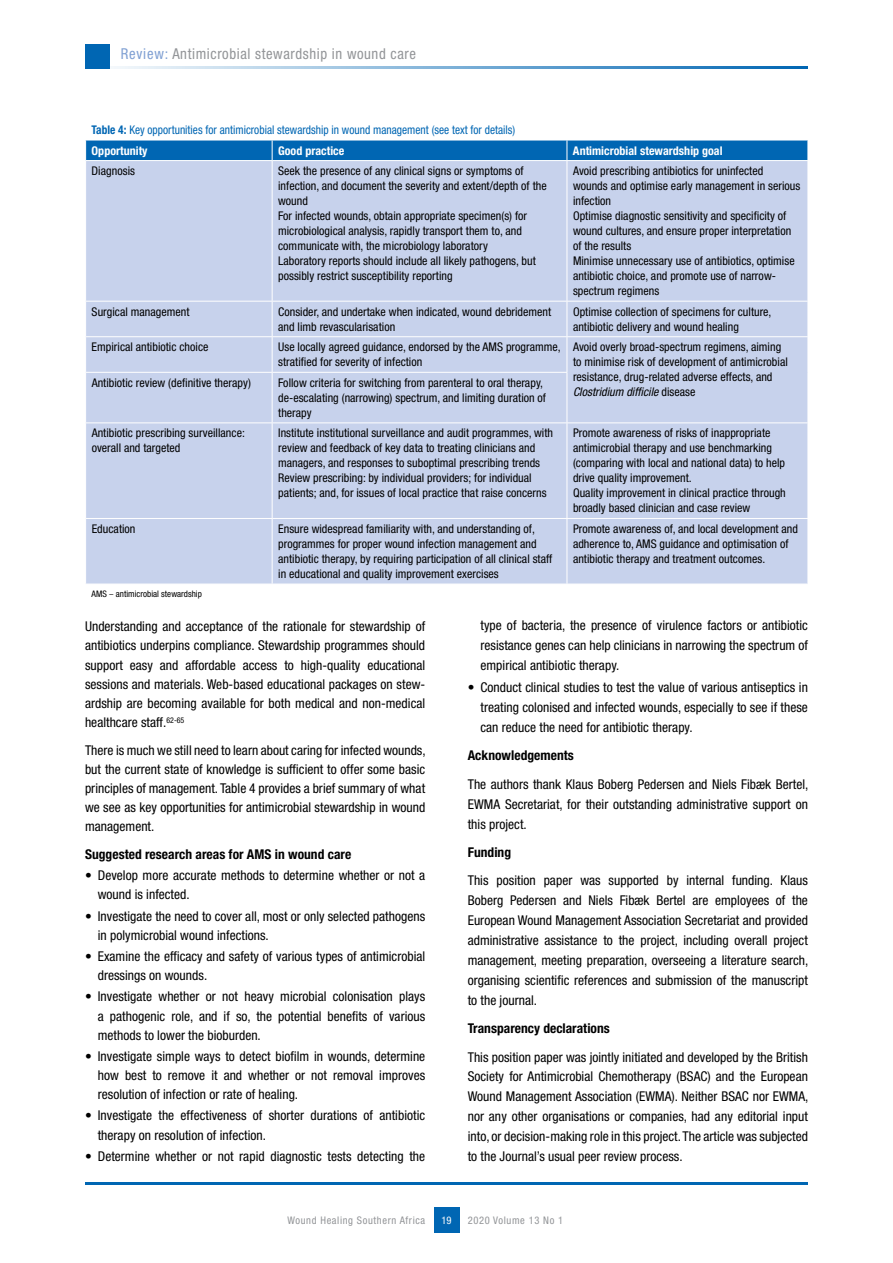
<style>
.page{position:relative;width:893px;height:1263px;background:#fff}
.page>*{position:absolute;margin:0;border:0;box-sizing:border-box;transform-origin:0 0}
.t1{font:condensed 15px "Helvetica Neue LT Std";letter-spacing:.04em;color:#939598}
.t2{font:condensed 13.5px/19.2px "Helvetica Neue LT Std";color:#000;text-align:justify}
.t3{font:700 condensed 13.5px "Helvetica Neue LT Std";color:#000}
.t4{font:condensed 12px/15px "Helvetica Neue LT Std";color:#000}
.t5{font:condensed 12px/20.5px "Helvetica Neue LT Std";color:#0066b3;scale:.95 1}
.t6{font:700 condensed 12px "Helvetica Neue LT Std";color:#fff}
.t7{font:condensed 10.5px "Helvetica Neue LT Std";letter-spacing:.06em;color:#939598}
.t8{font:condensed 10.5px "Helvetica Neue LT Std";color:#fff}
.t9{font:condensed 9px "Helvetica Neue LT Std";color:#000}
.s1{color:#80a0d3}
.s2{font-weight:700}
.s3{font-weight:700;color:#fff}
.s4{font-style:italic}
.s5{font-family:"Myriad Pro";font-stretch:normal}
</style>
<div class="page">
<div style="left:434px;top:1208px;width:25px;height:25px;background:#0066b3"></div>
<hr style="left:85px;top:1182px;width:723px;height:2px;background:#0066b3">
<hr style="left:85px;top:66px;width:723px;height:2px;background:#0066b3">
<div style="left:85px;top:44px;width:24px;height:24px;background:#0066b3"></div>
<div style="left:86px;top:161px;width:721px;height:423px;background:#c7d2ec"></div>
<div style="left:85px;top:140px;width:723px;height:20px;background:#0066b3"></div>
<hr style="left:272px;top:161px;width:1px;height:140px;background:#fff">
<hr style="left:567px;top:161px;width:1px;height:140px;background:#fff">
<hr style="left:85px;top:301px;width:187px;height:1px;background:#fff">
<hr style="left:272px;top:301px;width:295px;height:1px;background:#fff">
<hr style="left:272px;top:302px;width:1px;height:34px;background:#fff">
<hr style="left:567px;top:301px;width:241px;height:1px;background:#fff">
<hr style="left:567px;top:302px;width:1px;height:34px;background:#fff">
<hr style="left:85px;top:336px;width:187px;height:1px;background:#fff">
<hr style="left:272px;top:336px;width:295px;height:1px;background:#fff">
<hr style="left:272px;top:337px;width:1px;height:35px;background:#fff">
<hr style="left:567px;top:336px;width:241px;height:1px;background:#fff">
<hr style="left:567px;top:337px;width:1px;height:35px;background:#fff">
<hr style="left:85px;top:372px;width:187px;height:1px;background:#fff">
<hr style="left:272px;top:372px;width:295px;height:1px;background:#fff">
<hr style="left:272px;top:373px;width:1px;height:49px;background:#fff">
<hr style="left:567px;top:373px;width:1px;height:49px;background:#fff">
<hr style="left:85px;top:422px;width:187px;height:1px;background:#fff">
<hr style="left:272px;top:422px;width:295px;height:1px;background:#fff">
<hr style="left:272px;top:423px;width:1px;height:95px;background:#fff">
<hr style="left:567px;top:422px;width:241px;height:1px;background:#fff">
<hr style="left:567px;top:423px;width:1px;height:95px;background:#fff">
<hr style="left:85px;top:518px;width:187px;height:1px;background:#fff">
<hr style="left:272px;top:518px;width:295px;height:1px;background:#fff">
<hr style="left:272px;top:519px;width:1px;height:65px;background:#fff">
<hr style="left:567px;top:518px;width:241px;height:1px;background:#fff">
<hr style="left:567px;top:519px;width:1px;height:65px;background:#fff">
<p class="t1" style="left:121px;top:45px;width:297px"><span class="s1">Review:</span> Antimicrobial stewardship in wound care</p>
<p class="t5" style="left:92px;top:119px;width:447px"><span class="s2">Table 4:</span> Key opportunities for antimicrobial stewardship in wound management (see text for details)<br><span class="s3">Opportunity</span></p>
<p class="t6" style="left:278px;top:143px;width:68px">Good practice</p>
<p class="t6" style="left:573px;top:143px;width:151px">Antimicrobial stewardship goal</p>
<p class="t4" style="left:92px;top:163px;width:45px">Diagnosis</p>
<p class="t4" style="left:278px;top:163px;width:270px">Seek the presence of any clinical signs or symptoms of infection, and document the severity and extent/depth of the wound<br>For infected wounds, obtain appropriate specimen(s) for microbiological analysis, rapidly transport them to, and communicate with, the microbiology laboratory<br>Laboratory reports should include all likely pathogens, but possibly restrict susceptibility reporting</p>
<p class="t4" style="left:573px;top:163px;width:229px">Avoid prescribing antibiotics for uninfected wounds and optimise early management in serious infection<br>Optimise diagnostic sensitivity and specificity of wound cultures, and ensure proper interpretation of the results<br>Minimise unnecessary use of antibiotics, optimise antibiotic choice, and promote use of narrow&shy;spectrum regimens</p>
<p class="t4" style="left:92px;top:304px;width:99px">Surgical management</p>
<p class="t4" style="left:278px;top:304px;width:275px">Consider, and undertake when indicated, wound debridement and limb revascularisation</p>
<p class="t4" style="left:573px;top:304px;width:200px">Optimise collection of specimens for culture, antibiotic delivery and wound healing</p>
<p class="t4" style="left:92px;top:339px;width:118px">Empirical antibiotic choice</p>
<p class="t4" style="left:278px;top:339px;width:284px">Use locally agreed guidance, endorsed by the AMS programme, stratified for severity of infection</p>
<p class="t4" style="left:573px;top:339px;width:216px">Avoid overly broad-spectrum regimens, aiming to minimise risk of development of antimicrobial resistance, drug-related adverse effects, and <span class="s4">Clostridium difficile</span> disease</p>
<p class="t4" style="left:92px;top:375px;width:161px">Antibiotic review (definitive therapy)</p>
<p class="t4" style="left:278px;top:375px;width:269px">Follow criteria for switching from parenteral to oral therapy, de-escalating (narrowing) spectrum, and limiting duration of therapy</p>
<p class="t4" style="left:92px;top:426px;width:155px">Antibiotic prescribing surveillance: overall and targeted</p>
<p class="t4" style="left:278px;top:426px;width:276px">Institute institutional surveillance and audit programmes, with review and feedback of key data to treating clinicians and managers, and responses to suboptimal prescribing trends Review prescribing: by individual providers; for individual patients; and, for issues of local practice that raise concerns</p>
<p class="t4" style="left:573px;top:426px;width:214px">Promote awareness of risks of inappropriate antimicrobial therapy and use benchmarking (comparing with local and national data) to help drive quality improvement.<br>Quality improvement in clinical practice through broadly based clinician and case review</p>
<p class="t4" style="left:92px;top:521px;width:45px">Education</p>
<p class="t4" style="left:278px;top:521px;width:276px">Ensure widespread familiarity with, and understanding of, programmes for proper wound infection management and antibiotic therapy, by requiring participation of all clinical staff in educational and quality improvement exercises</p>
<p class="t4" style="left:573px;top:521px;width:227px">Promote awareness of, and local development and adherence to, AMS guidance and optimisation of antibiotic therapy and treatment outcomes.</p>
<p class="t9" style="left:92px;top:588px;width:112px">AMS <span class="s5">–</span> antimicrobial stewardship</p>
<p class="t2" style="left:85px;top:617px;width:342px">Understanding and acceptance of the rationale for stewardship of antibiotics underpins compliance. Stewardship programmes should support easy and affordable access to high-quality educational sessions and materials. Web-based educational packages on stew&shy;ardship are becoming available for both medical and non-medical healthcare staff.<sup>62-65</sup></p>
<p class="t2" style="left:85px;top:740px;width:342px">There is much we still need to learn about caring for infected wounds, but the current state of knowledge is sufficient to offer some basic principles of management. Table 4 provides a brief summary of what we see as key opportunities for antimicrobial stewardship in wound management.</p>
<p class="t3" style="left:85px;top:846px;width:268px">Suggested research areas for AMS in wound care</p>
<p class="t2" style="left:98px;top:866px;width:329px;text-indent:-13px">• Develop more accurate methods to determine whether or not a wound is infected.</p>
<p class="t2" style="left:98px;top:906px;width:329px;text-indent:-13px">• Investigate the need to cover all, most or only selected pathogens in polymicrobial wound infections.</p>
<p class="t2" style="left:98px;top:946px;width:329px;text-indent:-13px">• Examine the efficacy and safety of various types of antimicrobial dressings on wounds.</p>
<p class="t2" style="left:98px;top:987px;width:329px;text-indent:-13px">• Investigate whether or not heavy microbial colonisation plays a pathogenic role, and if so, the potential benefits of various methods to lower the bioburden.</p>
<p class="t2" style="left:98px;top:1046px;width:329px;text-indent:-13px">• Investigate simple ways to detect biofilm in wounds, determine how best to remove it and whether or not removal improves resolution of infection or rate of healing.</p>
<p class="t2" style="left:98px;top:1106px;width:329px;text-indent:-13px">• Investigate the effectiveness of shorter durations of antibiotic therapy on resolution of infection.</p>
<p class="t2" style="left:85px;top:1146px;width:342px">• Determine whether or not rapid diagnostic tests detecting the</p>
<p class="t2" style="left:480px;top:616px;width:329px;line-height:20px">type of bacteria, the presence of virulence factors or antibiotic resistance genes can help clinicians in narrowing the spectrum of empirical antibiotic therapy.</p>
<p class="t2" style="left:480px;top:677px;width:329px;line-height:20px;text-indent:-13px">• Conduct clinical studies to test the value of various antiseptics in treating colonised and infected wounds, especially to see if these can reduce the need for antibiotic therapy.</p>
<p class="t3" style="left:468px;top:747px;width:108px">Acknowledgements</p>
<p class="t2" style="left:468px;top:774px;width:342px;line-height:20px">The authors thank Klaus Boberg Pedersen and Niels Fibæk Bertel, EWMA Secretariat, for their outstanding administrative support on this project.</p>
<p class="t3" style="left:468px;top:844px;width:45px">Funding</p>
<p class="t2" style="left:468px;top:870px;width:342px;line-height:20px">This position paper was supported by internal funding. Klaus Boberg Pedersen and Niels Fibæk Bertel are employees of the European Wound Management Association Secretariat and provided administrative assistance to the project, including overall project management, meeting preparation, overseeing a literature search, organising scientific references and submission of the manuscript to the journal.</p>
<p class="t3" style="left:468px;top:1020px;width:144px">Transparency declarations</p>
<p class="t2" style="left:468px;top:1047px;width:342px;line-height:20px">This position paper was jointly initiated and developed by the British Society for Antimicrobial Chemotherapy (BSAC) and the European Wound Management Association (EWMA). Neither BSAC nor EWMA, nor any other organisations or companies, had any editorial input into, or decision-making role in this project. The article was subjected to the Journal’s usual peer review process.</p>
<p class="t7" style="left:287px;top:1214px;width:139px">Wound Healing Southern Africa</p>
<p class="t7" style="left:468px;top:1214px;width:97px">2020 Volume 13 No 1</p>
<p class="t8" style="left:441px;top:1214px;width:12px">19</p>
</div>
